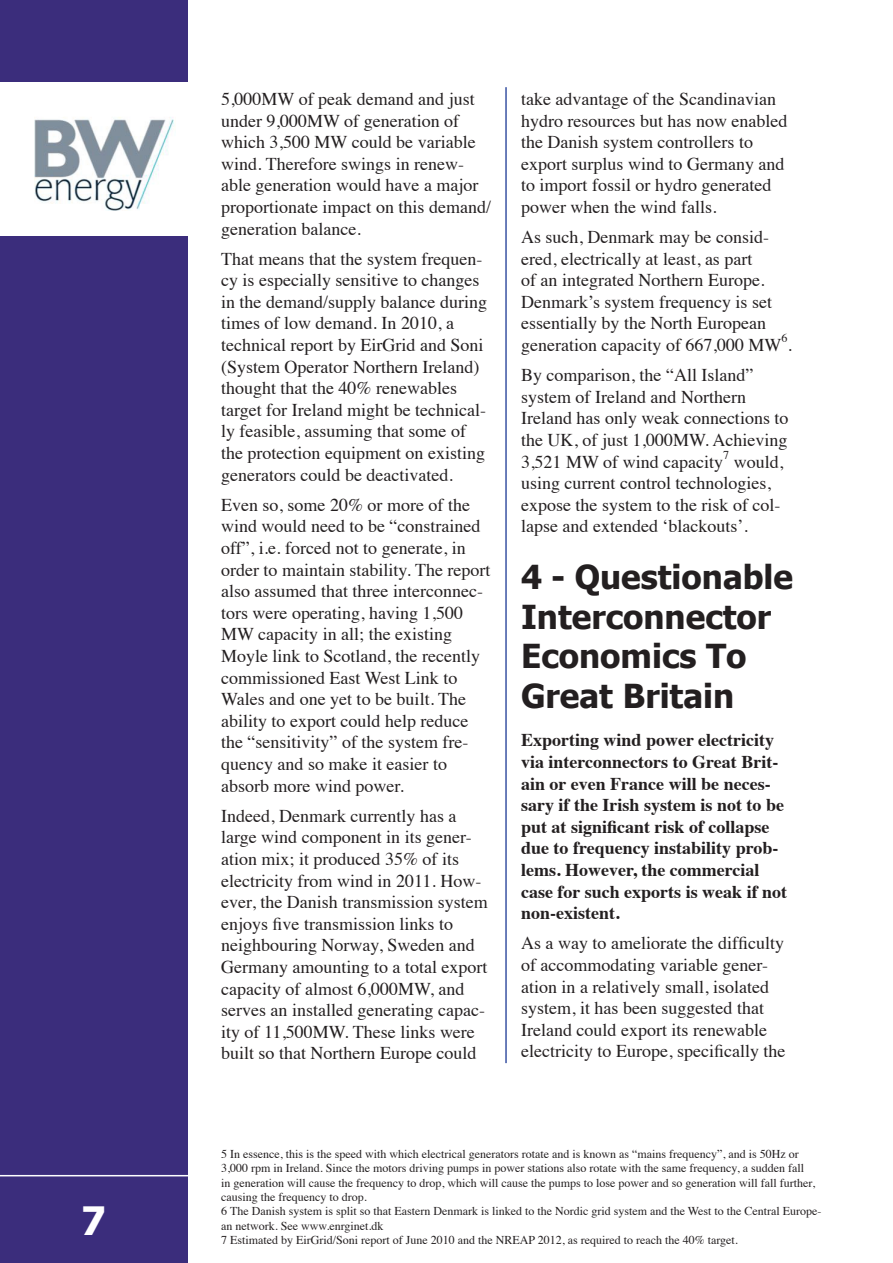
<style>
.page{position:relative;width:893px;height:1263px;background:#fff}
.page>*{position:absolute;margin:0;border:0;box-sizing:border-box;transform-origin:0 0}
.t1{font:700 39px "Tahoma";color:#fff}
.t2{font:700 33px/39.6px "Tahoma";color:#231f20}
.t3{font:18px/21.6px "Times";color:#231f20}
.t4{font:700 18px/21.6px "Times";color:#231f20}
.t5{font:12px/14.4px "Times";color:#231f20}
</style>
<div class="page">
<div style="left:0;top:0;width:188px;height:1263px;background:#3b2d7c"></div>
<div style="left:0;top:82px;width:189px;height:154px;background:#fff"></div>
<img style="left:34px;top:117px;width:140px;height:94px">
<hr style="left:0;top:1175px;width:189px;height:1px;background:#fff">
<hr style="left:505px;top:87px;width:2px;height:976px;background:#3a53a3">
<p class="t1" style="left:81px;top:1193px;width:26px">7</p>
<p class="t3" style="left:221px;top:87px;width:271px">5,000MW of peak demand and just under 9,000MW of generation of which 3,500 MW could be variable wind. Therefore swings in renew&shy;able generation would have a major proportionate impact on this demand/ generation balance.</p>
<p class="t3" style="left:221px;top:246px;width:267px">That means that the system frequen&shy;cy is especially sensitive to changes in the demand/supply balance during times of low demand. In 2010, a technical report by EirGrid and Soni (System Operator Northern Ireland) thought that the 40% renewables target for Ireland might be technical&shy;ly feasible, assuming that some of the protection equipment on existing generators could be deactivated.</p>
<p class="t3" style="left:221px;top:492px;width:271px">Even so, some 20% or more of the wind would need to be “constrained off”, i.e. forced not to generate, in order to maintain stability. The report also assumed that three interconnec&shy;tors were operating, having 1,500<br>MW capacity in all; the existing Moyle link to Scotland, the recently commissioned East West Link to Wales and one yet to be built. The ability to export could help reduce the “sensitivity” of the system fre&shy;quency and so make it easier to absorb more wind power.</p>
<p class="t3" style="left:221px;top:803px;width:268px">Indeed, Denmark currently has a large wind component in its gener&shy;ation mix; it produced 35% of its electricity from wind in 2011. How&shy;ever, the Danish transmission system enjoys five transmission links to neighbouring Norway, Sweden and Germany amounting to a total export capacity of almost 6,000MW, and serves an installed generating capac&shy;ity of 11,500MW. These links were built so that Northern Europe could</p>
<p class="t3" style="left:521px;top:87px;width:268px">take advantage of the Scandinavian hydro resources but has now enabled the Danish system controllers to export surplus wind to Germany and to import fossil or hydro generated power when the wind falls.</p>
<p class="t3" style="left:521px;top:225px;width:272px">As such, Denmark may be consid&shy;ered, electrically at least, as part<br>of an integrated Northern Europe.<br>Denmark’s system frequency is set essentially by the North European generation capacity of 667,000 MW .</p>
<p class="t5" style="left:781px;top:330px;width:7px">6</p>
<p class="t3" style="left:521px;top:363px;width:269px">By comparison, the “All Island” system of Ireland and Northern<br>Ireland has only weak connections to the UK, of just 1,000MW. Achieving<br>3,521 MW of wind capacity</p>
<p class="t5" style="left:723px;top:446px;width:7px">7</p>
<p class="t3" style="left:521px;top:449px;width:264px;text-indent:213px">would, using current control technologies, expose the system to the risk of col&shy;lapse and extended ‘blackouts’.</p>
<p class="t2" style="left:521px;top:555px;width:274px">4 - Questionable<br>Interconnector<br>Economics To<br>Great Britain</p>
<p class="t4" style="left:521px;top:728px;width:268px">Exporting wind power electricity via interconnectors to Great Brit&shy;ain or even France will be neces&shy;sary if the Irish system is not to be put at significant risk of collapse due to frequency instability prob&shy;lems. However, the commercial case for such exports is weak if not non-existent.</p>
<p class="t3" style="left:521px;top:931px;width:266px">As a way to ameliorate the difficulty of accommodating variable gener&shy;ation in a relatively small, isolated system, it has been suggested that Ireland could export its renewable electricity to Europe, specifically the</p>
<p class="t5" style="left:221px;top:1145px;width:595px">5 In essence, this is the speed with which electrical generators rotate and is known as “mains frequency”, and is 50Hz or 3,000 rpm in Ireland. Since the motors driving pumps in power stations also rotate with the same frequency, a sudden fall in generation will cause the frequency to drop, which will cause the pumps to lose power and so generation will fall further, causing the frequency to drop.</p>
<p class="t5" style="left:221px;top:1203px;width:602px">6 The Danish system is split so that Eastern Denmark is linked to the Nordic grid system and the West to the Central Europe&shy;an network. See www.enrginet.dk</p>
<p class="t5" style="left:221px;top:1232px;width:518px">7 Estimated by EirGrid/Soni report of June 2010 and the NREAP 2012, as required to reach the 40% target.</p>
</div>
